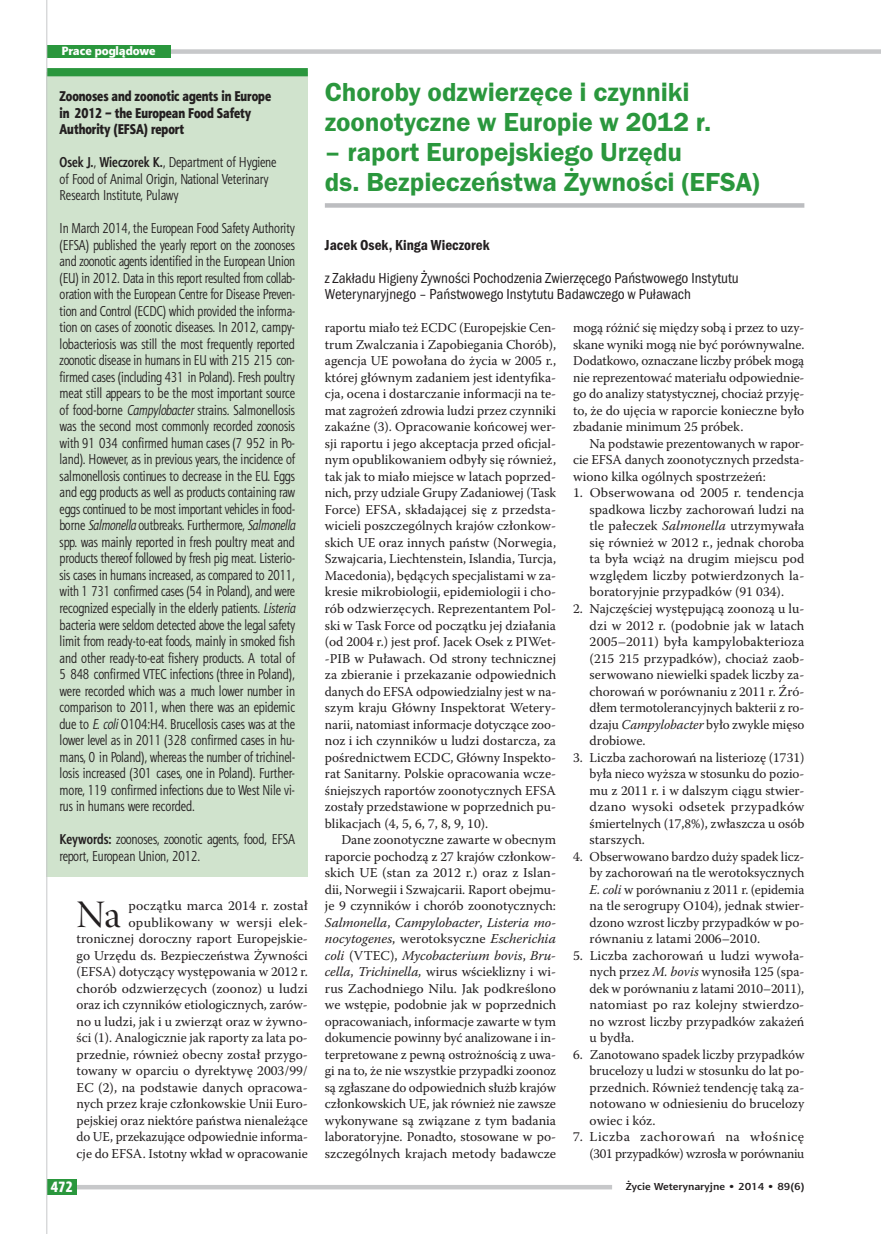
<style>
.page{position:relative;width:881px;height:1234px;background:#fff}
.page>*{position:absolute;margin:0;border:0;box-sizing:border-box;transform-origin:0 0}
.t1{font:38.55px "Warnock Pro Disp";color:#231f20}
.t2{font:600 27px/30px "Franklin Gothic Itc TEE Dm";letter-spacing:-.005em;color:#2a973d}
.t3{font:15px/16.5px "Franklin Got Itc TOT Boo Con";color:#231f20}
.t4{font:15px "Franklin Got Itc TOT Dem Con";color:#231f20}
.t5{font:15px "Aerton Cnd EFN Black";color:#fff}
.t6{font:14.25px/16.5px "Aerton Cnd EFN";color:#231f20}
.t7{font:14.25px/16.5px "Aerton Cnd EFN Black";color:#231f20}
.t8{font:13.5px/16.5px "Warnock Pro";color:#231f20;text-align:justify}
.t9{font:12px "Aerton EFN Black";color:#fff}
.t10{font:700 10.2px "Aerton EFN";color:#231f20;scale:1.11 1}
.s1{font-weight:700}
.s2{font-style:italic}
</style>
<div class="page">
<div style="left:325px;top:203px;width:479px;height:5px;background:#bcbdc0"></div>
<div style="left:47px;top:72px;width:261px;height:805px;background:#d0e3cd"></div>
<div style="left:47px;top:68px;width:261px;height:8px;background:#2a973d"></div>
<div style="left:47px;top:49px;width:833px;height:5px;background:#c7c8ca"></div>
<div style="left:47px;top:45px;width:123px;height:13px;background:#2a973d"></div>
<div style="left:47px;top:1184px;width:565px;height:5px;background:#c7c8ca"></div>
<div style="left:47px;top:1178px;width:30px;height:15px;background:#2a973d"></div>
<hr style="left:46px;top:0;width:1px;height:1233px;background:#c7c8ca">
<p class="t9" style="left:61px;top:43px;width:96px">Prace poglądowe</p>
<p class="t7" style="left:60px;top:88px;width:213px">Zoonoses and zoonotic agents in Europe in 2012 – the European Food Safety<br>Authority (EFSA) report</p>
<p class="t6" style="left:60px;top:154px;width:218px"><span class="s1">Osek J.</span>, <span class="s1">Wieczorek K.</span>, Department of Hygiene of Food of Animal Origin, National Veterinary<br>Research Institute, Pulawy</p>
<p class="t6" style="left:60px;top:220px;width:237px;text-align:justify">In March 2014, the European Food Safety Authority (EFSA) published the yearly report on the zoonoses and zoonotic agents identified in the European Union (EU) in 2012. Data in this report resulted from collab&shy;oration with the European Centre for Disease Preven&shy;tion and Control (ECDC) which provided the informa&shy;tion on cases of zoonotic diseases. In 2012, campy&shy;lobacteriosis was still the most frequently reported zoonotic disease in humans in EU with 215 215 con&shy;firmed cases (including 431 in Poland). Fresh poultry meat still appears to be the most important source of food-borne <span class="s2">Campylobacter</span> strains. Salmonellosis was the second most commonly recorded zoonosis with 91 034 confirmed human cases (7 952 in Po&shy;land). However, as in previous years, the incidence of salmonellosis continues to decrease in the EU. Eggs and egg products as well as products containing raw eggs continued to be most important vehicles in food&shy;borne <span class="s2">Salmonella</span> outbreaks. Furthermore, <span class="s2">Salmonella </span>spp. was mainly reported in fresh poultry meat and products thereof followed by fresh pig meat. Listerio&shy;sis cases in humans increased, as compared to 2011, with 1 731 confirmed cases (54 in Poland), and were recognized especially in the elderly patients. <span class="s2">Listeria </span>bacteria were seldom detected above the legal safety limit from ready-to-eat foods, mainly in smoked fish and other ready-to-eat fishery products. A total of 5 848 confirmed VTEC infections (three in Poland), were recorded which was a much lower number in comparison to 2011, when there was an epidemic due to <span class="s2">E. coli</span> O104:H4. Brucellosis cases was at the lower level as in 2011 (328 confirmed cases in hu&shy;mans, 0 in Poland), whereas the number of trichinel&shy;losis increased (301 cases, one in Poland). Further&shy;more, 119 confirmed infections due to West Nile vi&shy;rus in humans were recorded.</p>
<p class="t6" style="left:60px;top:830px;width:237px"><span class="s1">Keywords:</span> zoonoses, zoonotic agents, food, EFSA report, European Union, 2012.</p>
<p class="t8" style="left:77px;top:897px;width:233px;text-align:right">początku marca 2014 r. został opublikowany w wersji elek&shy;tronicznej doroczny raport Europejskie&shy;go Urzędu ds. Bezpieczeństwa Żywności (EFSA) dotyczący występowania w 2012 r. chorób odzwierzęcych (zoonoz) u ludzi oraz ich czynników etiologicznych, zarów&shy;no u ludzi, jak i u zwierząt oraz w żywno&shy;ści (1). Analogicznie jak raporty za lata po&shy;przednie, również obecny został przygo&shy;towany w oparciu o dyrektywę 2003/99/ EC (2), na podstawie danych opracowa&shy;nych przez kraje członkowskie Unii Euro&shy;pejskiej oraz niektóre państwa nienależące do UE, przekazujące odpowiednie informa&shy;cje do EFSA. Istotny wkład w opracowanie</p>
<h1 class="t1" style="left:77px;top:893px;width:46px">Na</h1>
<h2 class="t2" style="left:325px;top:77px;width:387px">Choroby odzwierzęce i czynniki zoonotyczne w Europie w 2012 r.</h2>
<h2 class="t2" style="left:325px;top:137px;width:436px">– raport Europejskiego Urzędu<br>ds. Bezpieczeństwa Żywności (EFSA)</h2>
<p class="t4" style="left:325px;top:236px;width:166px">Jacek Osek, Kinga Wieczorek</p>
<p class="t3" style="left:325px;top:269px;width:415px">z Zakładu Higieny Żywności Pochodzenia Zwierzęcego Państwowego Instytutu<br>Weterynaryjnego – Państwowego Instytutu Badawczego w Puławach</p>
<p class="t8" style="left:325px;top:319px;width:233px">raportu miało też ECDC (Europejskie Cen&shy;trum Zwalczania i Zapobiegania Chorób), agencja UE powołana do życia w 2005 r., której głównym zadaniem jest identyfika&shy;cja, ocena i dostarczanie informacji na te&shy;mat zagrożeń zdrowia ludzi przez czynniki zakaźne (3). Opracowanie końcowej wer&shy;sji raportu i jego akceptacja przed oficjal&shy;nym opublikowaniem odbyły się również, tak jak to miało miejsce w latach poprzed&shy;nich, przy udziale Grupy Zadaniowej (Task Force) EFSA, składającej się z przedsta&shy;wicieli poszczególnych krajów członkow&shy;skich UE oraz innych państw (Norwegia, Szwajcaria, Liechtenstein, Islandia, Turcja, Macedonia), będących specjalistami w za&shy;kresie mikrobiologii, epidemiologii i cho&shy;rób odzwierzęcych. Reprezentantem Pol&shy;ski w Task Force od początku jej działania (od 2004 r.) jest prof. Jacek Osek z PIWet--PIB w Puławach. Od strony technicznej za zbieranie i przekazanie odpowiednich danych do EFSA odpowiedzialny jest w na&shy;szym kraju Główny Inspektorat Wetery&shy;narii, natomiast informacje dotyczące zoo&shy;noz i ich czynników u ludzi dostarcza, za pośrednictwem ECDC, Główny Inspekto&shy;rat Sanitarny. Polskie opracowania wcze&shy;śniejszych raportów zoonotycznych EFSA zostały przedstawione w poprzednich pu&shy;blikacjach (4, 5, 6, 7, 8, 9, 10).</p>
<p class="t8" style="left:325px;top:831px;width:233px;text-indent:16px">Dane zoonotyczne zawarte w obecnym raporcie pochodzą z 27 krajów członkow&shy;skich UE (stan za 2012 r.) oraz z Islan&shy;dii, Norwegii i Szwajcarii. Raport obejmu&shy;je 9 czynników i chorób zoonotycznych:<br><span class="s2">Salmonella</span>, <span class="s2">Campylobacter</span>, <span class="s2">Listeria mo&shy;nocytogenes</span>, werotoksyczne <span class="s2">Escherichia coli</span> (VTEC), <span class="s2">Mycobacterium bovis</span>, <span class="s2">Bru&shy;cella</span>, <span class="s2">Trichinella,</span> wirus wścieklizny i wi&shy;rus Zachodniego Nilu. Jak podkreślono we wstępie, podobnie jak w poprzednich opracowaniach, informacje zawarte w tym dokumencie powinny być analizowane i in&shy;terpretowane z pewną ostrożnością z uwa&shy;gi na to, że nie wszystkie przypadki zoonoz są zgłaszane do odpowiednich służb krajów członkowskich UE, jak również nie zawsze wykonywane są związane z tym badania laboratoryjne. Ponadto, stosowane w po&shy;szczególnych krajach metody badawcze</p>
<p class="t8" style="left:573px;top:319px;width:233px">mogą różnić się między sobą i przez to uzy&shy;skane wyniki mogą nie być porównywalne.<br>Dodatkowo, oznaczane liczby próbek mogą nie reprezentować materiału odpowiednie&shy;go do analizy statystycznej, chociaż przyję&shy;to, że do ujęcia w raporcie konieczne było zbadanie minimum 25 próbek.</p>
<p class="t8" style="left:573px;top:435px;width:233px;text-indent:16px">Na podstawie prezentowanych w rapor&shy;cie EFSA danych zoonotycznych przedsta&shy;wiono kilka ogólnych spostrzeżeń:</p>
<p class="t8" style="left:589px;top:484px;width:216px;text-indent:-16px">1. Obserwowana od 2005 r. tendencja spadkowa liczby zachorowań ludzi na tle pałeczek <span class="s2">Salmonella</span> utrzymywała się również w 2012 r., jednak choroba ta była wciąż na drugim miejscu pod względem liczby potwierdzonych la&shy;boratoryjnie przypadków (91 034).</p>
<p class="t8" style="left:589px;top:600px;width:216px;text-indent:-16px">2. Najczęściej występującą zoonozą u lu&shy;dzi w 2012 r. (podobnie jak w latach 2005–2011) była kampylobakterioza (215 215 przypadków), chociaż zaob&shy;serwowano niewielki spadek liczby za&shy;chorowań w porównaniu z 2011 r. Źró&shy;dłem termotolerancyjnych bakterii z ro&shy;dzaju <span class="s2">Campylobacter</span> było zwykle mięso drobiowe.</p>
<p class="t8" style="left:589px;top:748px;width:216px;text-indent:-16px">3. Liczba zachorowań na listeriozę (1731) była nieco wyższa w stosunku do pozio&shy;mu z 2011 r. i w dalszym ciągu stwier&shy;dzano wysoki odsetek przypadków śmiertelnych (17,8%), zwłaszcza u osób starszych.</p>
<p class="t8" style="left:589px;top:847px;width:216px;text-indent:-16px">4. Obserwowano bardzo duży spadek licz&shy;by zachorowań na tle werotoksycznych <span class="s2">E. coli</span> w porównaniu z 2011 r. (epidemia na tle serogrupy O104), jednak stwier&shy;dzono wzrost liczby przypadków w po&shy;równaniu z latami 2006–2010.</p>
<p class="t8" style="left:589px;top:946px;width:216px;text-indent:-16px">5. Liczba zachorowań u ludzi wywoła&shy;nych przez <span class="s2">M. bovis</span> wynosiła 125 (spa&shy;dek w porównaniu z latami 2010–2011), natomiast po raz kolejny stwierdzo&shy;no wzrost liczby przypadków zakażeń u bydła.</p>
<p class="t8" style="left:589px;top:1045px;width:216px;text-indent:-16px">6. Zanotowano spadek liczby przypadków brucelozy u ludzi w stosunku do lat po&shy;przednich. Również tendencję taką za&shy;notowano w odniesieniu do brucelozy owiec i kóz.</p>
<p class="t8" style="left:573px;top:1128px;width:233px;text-align:right">7. Liczba zachorowań na włośnicę (301 przypadków) wzrosła w porównaniu</p>
<p class="t5" style="left:51px;top:1177px;width:23px">472</p>
<p class="t10" style="left:625px;top:1180px;width:162px">Życie Weterynaryjne • 2014 • 89(6)</p>
</div>
